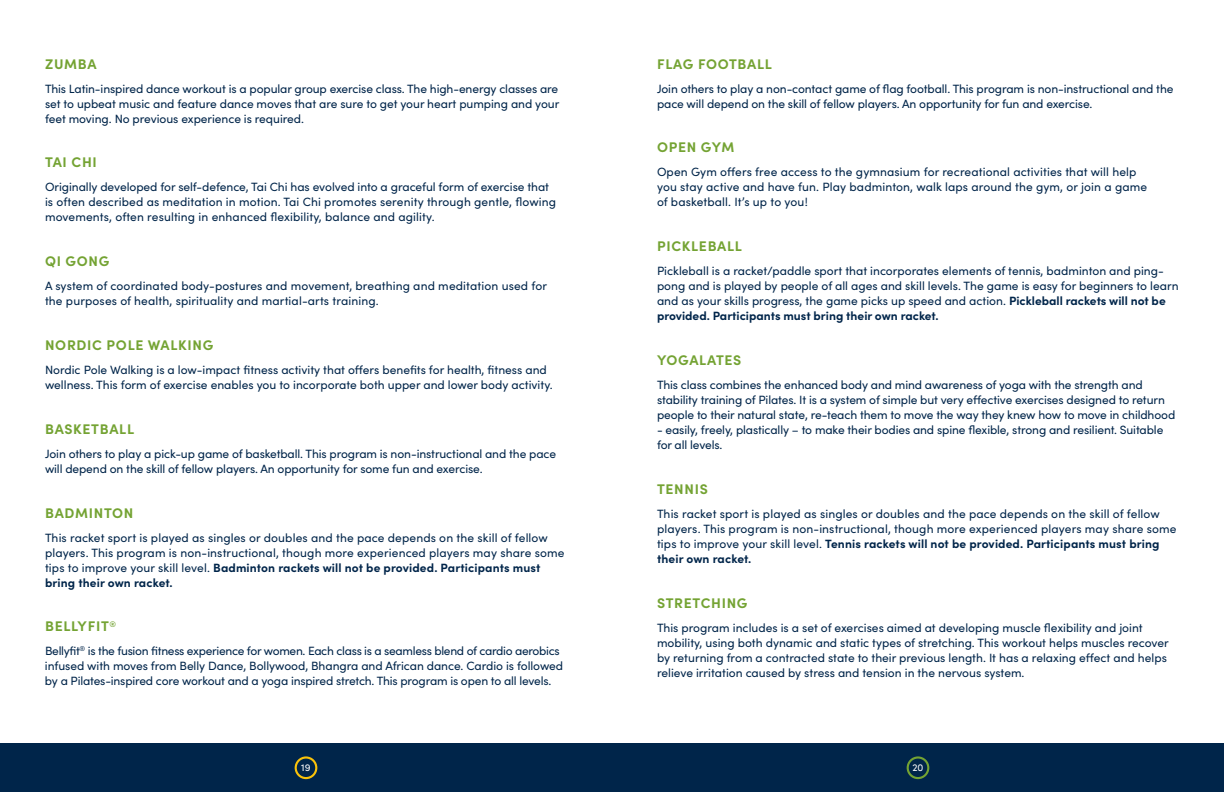
<style>
.page{position:relative;width:1224px;height:792px;background:#fff}
.page>*{position:absolute;margin:0;border:0;box-sizing:border-box;transform-origin:0 0}
.t1{font:700 14px "Sofia Pro";letter-spacing:.05em;color:#74a333}
.t2{font:12px/15px "Sofia Pro";color:#00254a}
.t3{font:10px "Sofia Pro";color:#fff}
.s1{font-weight:700}
</style>
<div class="page">
<div style="left:0;top:743px;width:1224px;height:49px;background:#00254a"></div>
<div style="left:907px;top:756px;width:22px;height:23px;border:2px solid #74a333;border-radius:50%"></div>
<div style="left:295px;top:756px;width:22px;height:23px;border:2px solid #f9c20a;border-radius:50%"></div>
<p class="t1" style="left:45px;top:53px;width:53px">ZUMBA</p>
<p class="t2" style="left:45px;top:80px;width:516px;text-align:justify">This Latin-inspired dance workout is a popular group exercise class. The high-energy classes are set to upbeat music and feature dance moves that are sure to get your heart pumping and your feet moving. No previous experience is required.</p>
<p class="t1" style="left:45px;top:152px;width:53px">TAI CHI</p>
<p class="t2" style="left:45px;top:179px;width:513px">Originally developed for self-defence, Tai Chi has evolved into a graceful form of exercise that is often described as meditation in motion. Tai Chi promotes serenity through gentle, flowing movements, often resulting in enhanced flexibility, balance and agility.</p>
<p class="t1" style="left:45px;top:250px;width:66px">QI GONG</p>
<p class="t2" style="left:45px;top:278px;width:504px">A system of coordinated body-postures and movement, breathing and meditation used for the purposes of health, spirituality and martial-arts training.</p>
<p class="t1" style="left:45px;top:334px;width:170px">NORDIC POLE WALKING</p>
<p class="t2" style="left:45px;top:362px;width:509px">Nordic Pole Walking is a low-impact fitness activity that offers benefits for health, fitness and wellness. This form of exercise enables you to incorporate both upper and lower body activity.</p>
<p class="t1" style="left:45px;top:418px;width:91px">BASKETBALL</p>
<p class="t2" style="left:45px;top:445px;width:513px">Join others to play a pick-up game of basketball. This program is non-instructional and the pace will depend on the skill of fellow players. An opportunity for some fun and exercise.</p>
<p class="t1" style="left:45px;top:502px;width:90px">BADMINTON</p>
<p class="t2" style="left:45px;top:529px;width:521px">This racket sport is played as singles or doubles and the pace depends on the skill of fellow players. This program is non-instructional, though more experienced players may share some tips to improve your skill level. <span class="s1">Badminton rackets will not be provided. Participants must bring their own racket.</span></p>
<p class="t1" style="left:45px;top:616px;width:72px">BELLYFIT<sup>®</sup></p>
<p class="t2" style="left:45px;top:643px;width:520px">Bellyfit<sup>®</sup> is the fusion fitness experience for women. Each class is a seamless blend of cardio aerobics infused with moves from Belly Dance, Bollywood, Bhangra and African dance. Cardio is followed by a Pilates-inspired core workout and a yoga inspired stretch. This program is open to all levels.</p>
<p class="t1" style="left:657px;top:53px;width:116px">FLAG FOOTBALL</p>
<p class="t2" style="left:657px;top:80px;width:518px">Join others to play a non-contact game of flag football. This program is non-instructional and the pace will depend on the skill of fellow players. An opportunity for fun and exercise.</p>
<p class="t1" style="left:657px;top:137px;width:79px">OPEN GYM</p>
<p class="t2" style="left:657px;top:164px;width:492px">Open Gym offers free access to the gymnasium for recreational activities that will help you stay active and have fun. Play badminton, walk laps around the gym, or join a game of basketball. It’s up to you!</p>
<p class="t1" style="left:657px;top:235px;width:86px">PICKLEBALL</p>
<p class="t2" style="left:657px;top:263px;width:523px">Pickleball is a racket/paddle sport that incorporates elements of tennis, badminton and ping&shy;pong and is played by people of all ages and skill levels. The game is easy for beginners to learn and as your skills progress, the game picks up speed and action. <span class="s1">Pickleball rackets will not be provided. Participants must bring their own racket.</span></p>
<p class="t1" style="left:657px;top:349px;width:86px">YOGALATES</p>
<p class="t2" style="left:657px;top:377px;width:520px">This class combines the enhanced body and mind awareness of yoga with the strength and stability training of Pilates. It is a system of simple but very effective exercises designed to return people to their natural state, re-teach them to move the way they knew how to move in childhood</p>
<p class="t2" style="left:657px;top:422px;width:508px">- easily, freely, plastically – to make their bodies and spine flexible, strong and resilient. Suitable for all levels.</p>
<p class="t1" style="left:657px;top:478px;width:52px">TENNIS</p>
<p class="t2" style="left:657px;top:505px;width:521px">This racket sport is played as singles or doubles and the pace depends on the skill of fellow players. This program is non-instructional, though more experienced players may share some tips to improve your skill level. <span class="s1">Tennis rackets will not be provided. Participants must bring their own racket.</span></p>
<p class="t1" style="left:657px;top:592px;width:92px">STRETCHING</p>
<p class="t2" style="left:657px;top:619px;width:513px">This program includes is a set of exercises aimed at developing muscle flexibility and joint mobility, using both dynamic and static types of stretching. This workout helps muscles recover by returning from a contracted state to their previous length. It has a relaxing effect and helps relieve irritation caused by stress and tension in the nervous system.</p>
<p class="t3" style="left:301px;top:760px;width:11px">19</p>
<p class="t3" style="left:912px;top:760px;width:13px">20</p>
</div>
